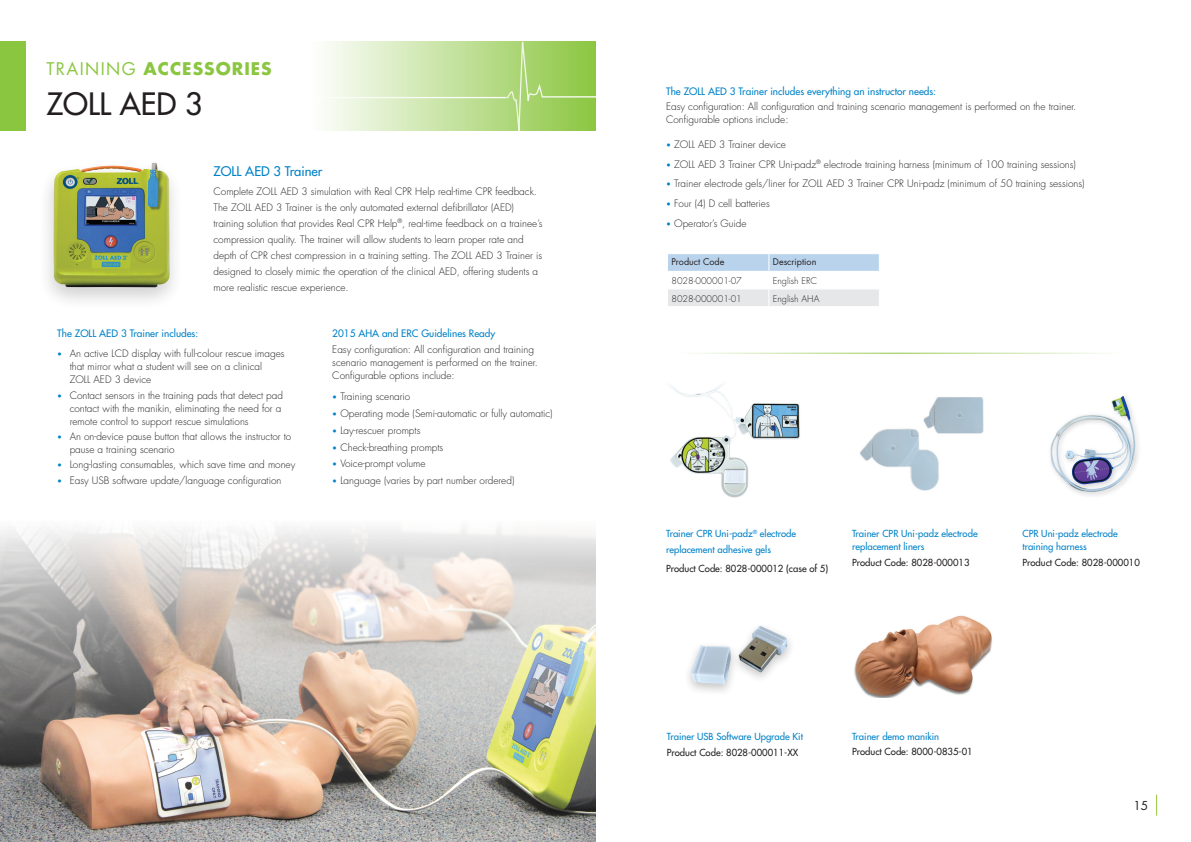
<style>
.page{position:relative;width:1191px;height:842px;background:#fff}
.page>*{position:absolute;margin:0;border:0;box-sizing:border-box;transform-origin:0 0}
.t1{font:500 30px "Futura Std";color:#231f20}
.t2{font:700 17px "Futura Std";letter-spacing:.06em;color:#8bc640}
.t3{font:500 13px "Futura Std";color:#0082c8}
.t4{font:12px "Futura Std";color:#231f20}
.t5{font:300 10px/13px "Futura Std";color:#231f20}
.t6{font:500 10px "Futura Std";color:#0082c8}
.t7{font:500 9.5px/13px "Futura Std";color:#0082c8}
.t8{font:500 9.5px "Futura Std";color:#231f20}
.t9{font:300 9px "Futura Std";color:#231f20}
.t10{font:9px "Futura Std";color:#231f20}
.s1{font-weight:400}
.s2{font-size:8px;color:#0082c8}
</style>
<div class="page">
<div style="left:0;top:42px;width:25px;height:89px;background:#8bc640"></div>
<svg style="left:326px;top:42px;width:178px;height:89px"></svg>
<hr style="left:69px;top:97px;width:436px;height:1px;background:#fff">
<svg style="left:504px;top:41px;width:92px;height:90px"></svg>
<img style="left:0;top:527px;width:595px;height:315px">
<svg style="left:668px;top:254px;width:211px;height:52px"></svg>
<img style="left:669px;top:385px;width:131px;height:113px">
<img style="left:923px;top:397px;width:61px;height:37px">
<img style="left:860px;top:422px;width:80px;height:69px">
<img style="left:854px;top:615px;width:138px;height:82px">
<div style="left:683px;top:622px;width:113px;height:74px;background:#231f20;opacity:.25"></div>
<img style="left:691px;top:626px;width:96px;height:58px">
<div style="left:1047px;top:393px;width:94px;height:106px;background:#231f20;opacity:.2"></div>
<img style="left:1050px;top:396px;width:85px;height:97px">
<div style="left:37px;top:157px;width:146px;height:154px;background:#231f20;opacity:.2"></div>
<img style="left:54px;top:163px;width:116px;height:124px">
<svg style="left:1156px;top:795px;width:1px;height:20px"></svg>
<hr style="left:667px;top:353px;width:455px;height:1px;background:#8bc640">
<p class="t2" style="left:47px;top:57px;width:227px"><span class="s1">TRAINING</span> ACCESSORIES</p>
<p class="t1" style="left:47px;top:85px;width:157px">ZOLL AED 3</p>
<p class="t3" style="left:213px;top:163px;width:110px">ZOLL AED 3 Trainer</p>
<p class="t5" style="left:213px;top:183px;width:331px;line-height:16px">Complete ZOLL AED 3 simulation with Real CPR Help real-time CPR feedback.<br>The ZOLL AED 3 Trainer is the only automated external defibrillator (AED) training solution that provides Real CPR Help<sup>®</sup>, real-time feedback on a trainee’s compression quality. The trainer will allow students to learn proper rate and depth of CPR chest compression in a training setting. The ZOLL AED 3 Trainer is designed to closely mimic the operation of the clinical AED, offering students a more realistic rescue experience.</p>
<p class="t6" style="left:57px;top:327px;width:142px">The ZOLL AED 3 Trainer includes:</p>
<p class="t5" style="left:70px;top:347px;width:216px;text-indent:-12px"><span class="s2">•</span> An active LCD display with full-colour rescue images that mirror what a student will see on a clinical<br>ZOLL AED 3 device</p>
<p class="t5" style="left:70px;top:389px;width:215px;text-indent:-12px"><span class="s2">•</span> Contact sensors in the training pads that detect pad contact with the manikin, eliminating the need for a remote control to support rescue simulations</p>
<p class="t5" style="left:70px;top:430px;width:223px;text-indent:-12px"><span class="s2">•</span> An on-device pause button that allows the instructor to pause a training scenario</p>
<p class="t5" style="left:57px;top:458px;width:239px"><span class="s2">•</span> Long-lasting consumables, which save time and money</p>
<p class="t5" style="left:57px;top:474px;width:226px"><span class="s2">•</span> Easy USB software update/language configuration</p>
<p class="t6" style="left:332px;top:327px;width:164px">2015 AHA and ERC Guidelines Ready</p>
<p class="t5" style="left:332px;top:343px;width:207px">Easy configuration: All configuration and training scenario management is performed on the trainer.<br>Configurable options include:</p>
<p class="t5" style="left:332px;top:390px;width:80px"><span class="s2">•</span> Training scenario</p>
<p class="t5" style="left:332px;top:407px;width:222px"><span class="s2">•</span> Operating mode (Semi-automatic or fully automatic)</p>
<p class="t5" style="left:332px;top:424px;width:90px"><span class="s2">•</span> Lay-rescuer prompts</p>
<p class="t5" style="left:332px;top:441px;width:113px"><span class="s2">•</span> Check-breathing prompts</p>
<p class="t5" style="left:332px;top:458px;width:95px"><span class="s2">•</span> Voice-prompt volume</p>
<p class="t5" style="left:332px;top:474px;width:184px"><span class="s2">•</span> Language (varies by part number ordered)</p>
<p class="t6" style="left:666px;top:85px;width:271px">The ZOLL AED 3 Trainer includes everything an instructor needs:</p>
<p class="t5" style="left:666px;top:101px;width:412px">Easy configuration: All configuration and training scenario management is performed on the trainer.<br>Configurable options include:</p>
<p class="t5" style="left:666px;top:138px;width:121px"><span class="s2">•</span> ZOLL AED 3 Trainer device</p>
<p class="t5" style="left:666px;top:158px;width:411px"><span class="s2">•</span> ZOLL AED 3 Trainer CPR Uni-padz<sup>®</sup> electrode training harness (minimum of 100 training sessions)</p>
<p class="t5" style="left:666px;top:178px;width:420px"><span class="s2">•</span> Trainer electrode gels/liner for ZOLL AED 3 Trainer CPR Uni-padz (minimum of 50 training sessions)</p>
<p class="t5" style="left:666px;top:197px;width:105px"><span class="s2">•</span> Four (4) D cell batteries</p>
<p class="t5" style="left:666px;top:217px;width:82px"><span class="s2">•</span> Operator’s Guide</p>
<p class="t10" style="left:671px;top:256px;width:54px">Product Code</p>
<p class="t10" style="left:773px;top:256px;width:45px">Description</p>
<p class="t9" style="left:671px;top:275px;width:72px">8028-000001-07</p>
<p class="t9" style="left:773px;top:275px;width:46px">English ERC</p>
<p class="t9" style="left:671px;top:293px;width:72px">8028-000001-01</p>
<p class="t9" style="left:773px;top:293px;width:48px">English AHA</p>
<p class="t7" style="left:666px;top:527px;width:132px">Trainer CPR Uni-padz<sup>®</sup> electrode</p>
<p class="t7" style="left:666px;top:543px;width:106px">replacement adhesive gels</p>
<p class="t8" style="left:666px;top:562px;width:164px">Product Code: 8028-000012 (case of 5)</p>
<p class="t7" style="left:852px;top:527px;width:127px">Trainer CPR Uni-padz electrode replacement liners</p>
<p class="t8" style="left:852px;top:556px;width:119px">Product Code: 8028-000013</p>
<p class="t7" style="left:1022px;top:527px;width:97px">CPR Uni-padz electrode training harness</p>
<p class="t8" style="left:1022px;top:556px;width:119px">Product Code: 8028-000010</p>
<p class="t7" style="left:667px;top:730px;width:138px">Trainer USB Software Upgrade Kit</p>
<p class="t8" style="left:667px;top:746px;width:133px">Product Code: 8028-000011-XX</p>
<p class="t7" style="left:852px;top:730px;width:89px">Trainer demo manikin</p>
<p class="t8" style="left:852px;top:745px;width:122px">Product Code: 8000-0835-01</p>
<p class="t4" style="left:1133px;top:798px;width:16px">15</p>
</div>
